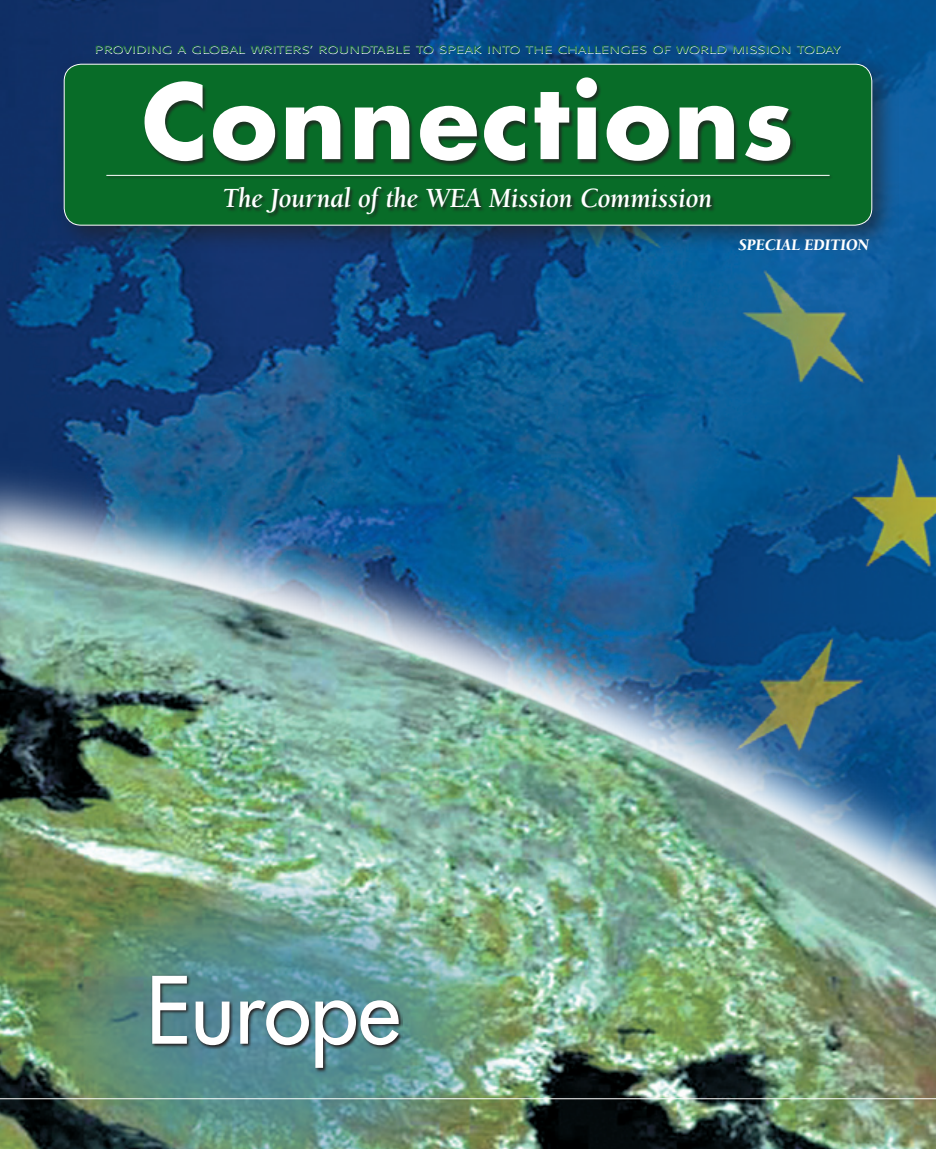
<style>
.page{position:relative;width:936px;height:1149px;background:#fff}
.page>*{position:absolute;margin:0;border:0;box-sizing:border-box;transform-origin:0 0}
.t1{font:700 100.5px "Futura";letter-spacing:.025em;color:#fff}
.t2{font:90px "Futura";color:#fff;scale:.95 1}
.t3{font:italic 700 28.5px "Berkeley Oldstyle IT Cby BT";color:#fff;scale:.95 1}
.t4{font:italic 900 16.5px "Berkeley Oldstyle IT Cby BT";color:#fff;scale:.95 1}
.t5{font:300 10.5px "Formata";letter-spacing:.025em;color:#fff;scale:1.43 1}
</style>
<div class="page">
<img style="left:0;top:0;width:129px;height:450px">
<img style="left:129px;top:0;width:806px;height:450px">
<svg style="left:0;top:450px;width:935px;height:20px;background:#0f588e"></svg>
<img style="left:0;top:470px;width:935px;height:678px">
<div style="left:54px;top:54px;width:844px;height:198px;background:#231f20;opacity:.6"></div>
<div style="left:64px;top:64px;width:807px;height:161px;background:#086c28;border-radius:17px"></div>
<div style="left:64px;top:64px;width:808px;height:161px;border:1px solid #fff;border-radius:17px"></div>
<div style="left:143px;top:76px;width:652px;height:90px;background:#231f20;opacity:.75"></div>
<div style="left:223px;top:186px;width:493px;height:34px;background:#231f20;opacity:.75"></div>
<div style="left:105px;top:174px;width:727px;height:5px;background:#0d5c26"></div>
<hr style="left:106px;top:175px;width:723px;height:1px;background:#fff">
<img style="left:38px;top:872px;width:471px;height:276px">
<svg style="left:150px;top:973px;width:253px;height:99px;background:#4a767d"></svg>
<hr style="left:0;top:1097px;width:935px;height:1px;background:#fff">
<p class="t5" style="left:95px;top:44px;width:523px">PROVIDING A GLOBAL WRITERS’ ROUNDTABLE TO SPEAK INTO THE CHALLENGES OF WORLD MISSION TODAY</p>
<h1 class="t1" style="left:142px;top:51px;width:653px">Connections</h1>
<h3 class="t3" style="left:223px;top:181px;width:517px">The Journal of the WEA Mission Commission</h3>
<h2 class="t2" style="left:146px;top:951px;width:269px">Europe</h2>
<h3 class="t4" style="left:738px;top:235px;width:139px">SPECIAL EDITION</h3>
</div>
